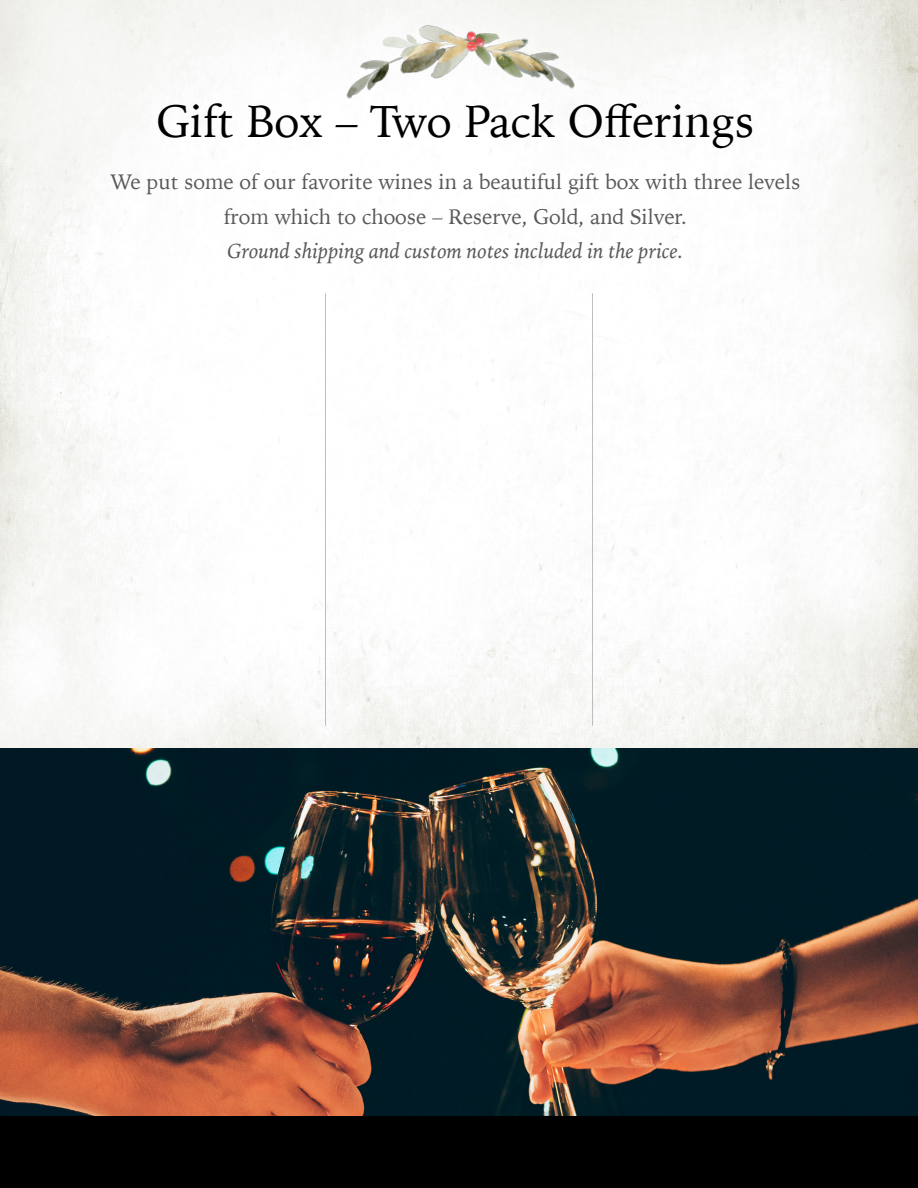
<style>
.page{position:relative;width:918px;height:1188px;background:#fff}
.page>*{position:absolute;margin:0;border:0;box-sizing:border-box;transform-origin:0 0}
.t1{font:45px "Iowan Old Style";color:#000}
.Highlight_text_grey{font:21px/34.5px "Iowan Old Style";color:#58595b;text-align:center}
.t2{font:italic 21px "Iowan Old Style";color:#58595b}
</style>
<div class="page">
<img style="left:0;top:0;width:918px;height:749px">
<img style="left:0;top:749px;width:918px;height:367px">
<img style="left:332px;top:0;width:253px;height:213px">
<hr style="left:325px;top:293px;width:1px;height:433px;background:#bcbec0">
<hr style="left:592px;top:293px;width:1px;height:433px;background:#bcbec0">
<div style="left:0;top:1116px;width:918px;height:72px;background:#000"></div>
<p class="t1" style="left:156px;top:81px;width:599px">Gift Box – Two Pack Offerings</p>
<p class="Highlight_text_grey" style="left:110px;top:164px;width:691px">We put some of our favorite wines in a beautiful gift box with three levels from which to choose – Reserve, Gold, and Silver.</p>
<p class="t2" style="left:227px;top:233px;width:458px">Ground shipping and custom notes included in the price.</p>
</div>
